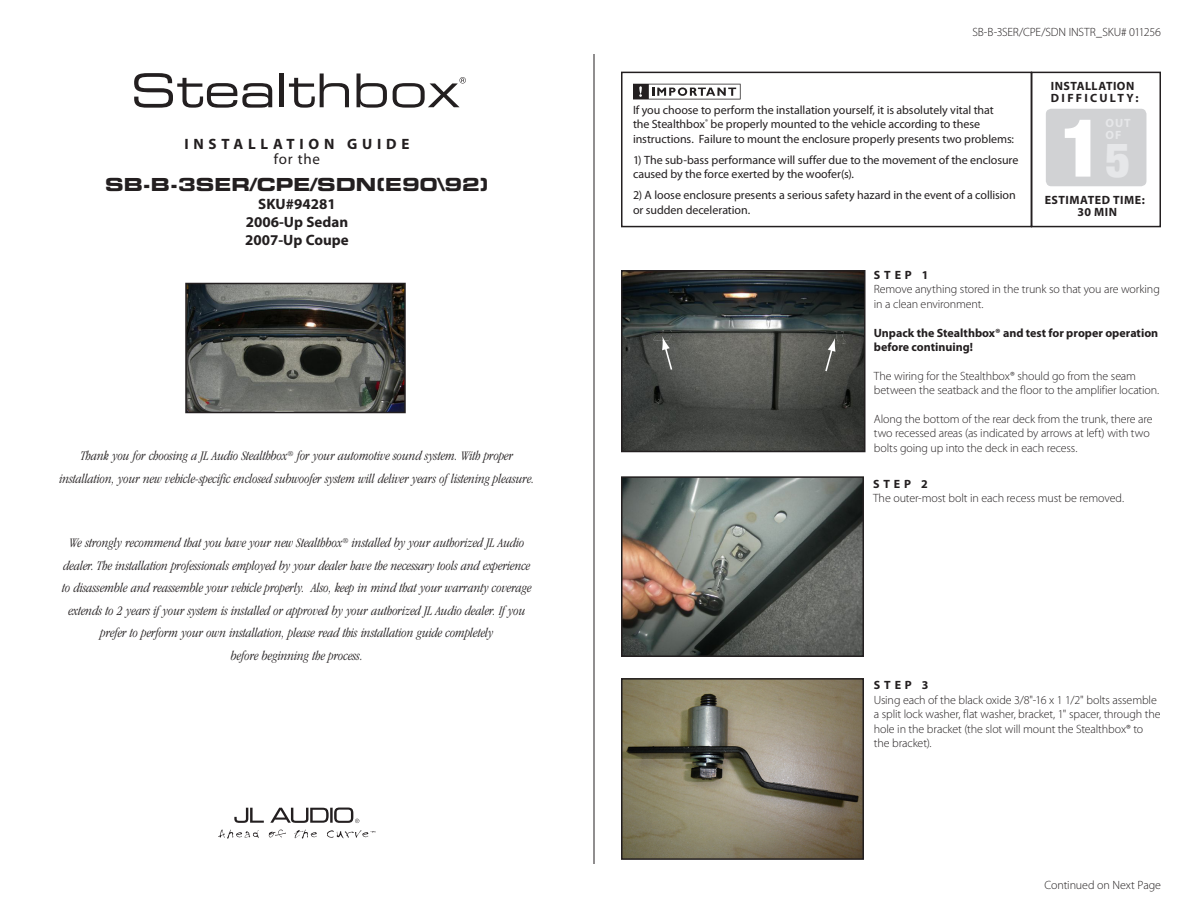
<style>
.page{position:relative;width:1188px;height:918px;background:#fff}
.page>*{position:absolute;margin:0;border:0;box-sizing:border-box;transform-origin:0 0}
.t1{font:900 condensed 80.25px "Helvetica Neue";color:#fff}
.t2{font:900 condensed 48px "Helvetica Neue";color:#e6e7e9}
.t3{font:18px "Eurostile Bold Extended Two";color:#231f20}
.t4{font:700 15px "Myriad Pro";letter-spacing:.005em;color:#231f20}
.t5{font:700 15px/15px "Myriad Pro";letter-spacing:.32em;color:#231f20;text-align:center}
.t6{font:italic 300 condensed 13.5px/22.5px "Garamond";color:#231f20;text-align:center}
.t7{font:300 12px/14.4px "Myriad Pro";letter-spacing:-.01em;color:#231f20}
.t8{font:12px/14.4px "Myriad Pro";letter-spacing:-.005em;color:#231f20}
.t9{font:700 12px/14.4px "Myriad Pro";color:#231f20}
.t10{font:700 12px "Myriad Pro";letter-spacing:.035em;color:#231f20}
.t11{font:700 12px "Myriad Pro";color:#e6e7e9}
.s1{font-weight:400}
</style>
<div class="page">
<img style="left:188px;top:286px;width:215px;height:124px">
<div style="left:185px;top:283px;width:221px;height:130px;border:2px solid #231f20"></div>
<div style="left:1031px;top:72px;width:130px;height:155px;border:2px solid #231f20"></div>
<div style="left:621px;top:72px;width:411px;height:155px;border:2px solid #231f20"></div>
<hr style="left:594px;top:54px;width:1px;height:810px;background:#231f20">
<svg style="left:134px;top:73px;width:138px;height:35px"></svg>
<hr style="left:280px;top:73px;width:4px;height:34px;background:#231f20">
<svg style="left:289px;top:73px;width:60px;height:35px"></svg>
<svg style="left:357px;top:73px;width:30px;height:35px"></svg>
<svg style="left:393px;top:77px;width:73px;height:31px"></svg>
<svg style="left:234px;top:808px;width:30px;height:15px"></svg>
<svg style="left:218px;top:830px;width:41px;height:9px"></svg>
<svg style="left:269px;top:830px;width:17px;height:8px"></svg>
<svg style="left:294px;top:829px;width:23px;height:10px"></svg>
<svg style="left:327px;top:830px;width:49px;height:8px"></svg>
<svg style="left:270px;top:808px;width:89px;height:15px"></svg>
<svg style="left:633px;top:84px;width:108px;height:15px"></svg>
<img style="left:624px;top:479px;width:237px;height:175px">
<div style="left:621px;top:476px;width:243px;height:181px;border:2px solid #231f20"></div>
<div style="left:1046px;top:109px;width:100px;height:77px;background:#d1d2d4;border-radius:5px"></div>
<img style="left:624px;top:273px;width:239px;height:176px">
<svg style="left:654px;top:331px;width:19px;height:40px"></svg>
<svg style="left:824px;top:331px;width:21px;height:40px"></svg>
<div style="left:621px;top:270px;width:245px;height:182px;border:2px solid #231f20"></div>
<img style="left:624px;top:681px;width:237px;height:176px">
<div style="left:621px;top:678px;width:243px;height:182px;border:2px solid #231f20"></div>
<p class="t5" style="left:184px;top:136px;width:227px">Installati on Gui de <span class="s1">for the</span></p>
<p class="t3" style="left:105px;top:172px;width:385px">SB-B-3SER/CPE/SDN(E90\92)</p>
<p class="t4" style="left:258px;top:194px;width:79px">SKU#94281</p>
<p class="t4" style="left:246px;top:212px;width:104px">2006-Up Sedan</p>
<p class="t4" style="left:245px;top:230px;width:105px">2007-Up Coupe</p>
<p class="t6" style="left:59px;top:445px;width:477px">Thank you for choosing a JL Audio Stealthbox<sup>®</sup> for your automotive sound system. With proper installation, your new vehicle-specific enclosed subwoofer system will deliver years of listening pleasure.</p>
<p class="t6" style="left:62px;top:532px;width:471px">We strongly recommend that you have your new Stealthbox<sup>®</sup> installed by your authorized JL Audio dealer. The installation professionals employed by your dealer have the necessary tools and experience to disassemble and reassemble your vehicle properly. Also, keep in mind that your warranty coverage extends to 2 years if your system is installed or approved by your authorized JL Audio dealer. If you prefer to perform your own installation, please read this installation guide completely<br>before beginning the process.</p>
<p class="t7" style="left:972px;top:25px;width:190px">SB-B-3SER/CPE/SDN INSTR_SKU# 011256</p>
<p class="t8" style="left:633px;top:102px;width:383px">If you choose to perform the installation yourself, it is absolutely vital that<br>the Stealthbox<sup>®</sup> be properly mounted to the vehicle according to these instructions. Failure to mount the enclosure properly presents two problems:</p>
<p class="t8" style="left:633px;top:152px;width:387px">1) The sub-bass performance will suffer due to the movement of the enclosure caused by the force exerted by the woofer(s).</p>
<p class="t8" style="left:633px;top:188px;width:384px">2) A loose enclosure presents a serious safety hazard in the event of a collision or sudden deceleration.</p>
<p class="t9" style="left:1051px;top:78px;width:13px">INSTALLAT</p>
<p class="t9" style="left:1113px;top:78px;width:14px">ION</p>
<p class="t9" style="left:1051px;top:90px;width:58px">DIFFICULT</p>
<p class="t9" style="left:1127px;top:90px;width:13px">Y:</p>
<p class="t1" style="left:1061px;top:99px;width:43px">1</p>
<p class="t11" style="left:1106px;top:127px;width:17px">OF</p>
<p class="t2" style="left:1106px;top:130px;width:26px">5</p>
<p class="t10" style="left:1045px;top:192px;width:102px">Estimated TIME:</p>
<p class="t9" style="left:1077px;top:204px;width:41px">30 min</p>
<p class="t9" style="left:874px;top:267px;width:10px">STE</p>
<p class="t9" style="left:905px;top:267px;width:25px">P 1</p>
<p class="t7" style="left:874px;top:282px;width:288px">Remove anything stored in the trunk so that you are working in a clean environment.</p>
<p class="t9" style="left:874px;top:325px;width:286px">Unpack the Stealthbox® and test for proper operation before continuing!</p>
<p class="t7" style="left:874px;top:368px;width:287px">The wiring for the Stealthbox® should go from the seam between the seatback and the floor to the amplifier location.</p>
<p class="t7" style="left:874px;top:412px;width:280px">Along the bottom of the rear deck from the trunk, there are two recessed areas (as indicated by arrows at left) with two bolts going up into the deck in each recess.</p>
<p class="t9" style="left:873px;top:476px;width:10px">STE</p>
<p class="t9" style="left:904px;top:476px;width:25px">P 2</p>
<p class="t7" style="left:873px;top:491px;width:253px">The outer-most bolt in each recess must be removed.</p>
<p class="t9" style="left:874px;top:678px;width:10px">STE</p>
<p class="t9" style="left:905px;top:678px;width:25px">P 3</p>
<p class="t7" style="left:874px;top:692px;width:288px">Using each of the black oxide 3/8"-16 x 1 1/2" bolts assemble a split lock washer, flat washer, bracket, 1" spacer, through the hole in the bracket (the slot will mount the Stealthbox® to the bracket).</p>
<p class="t7" style="left:1045px;top:878px;width:118px">Continued on Next Page</p>
</div>
